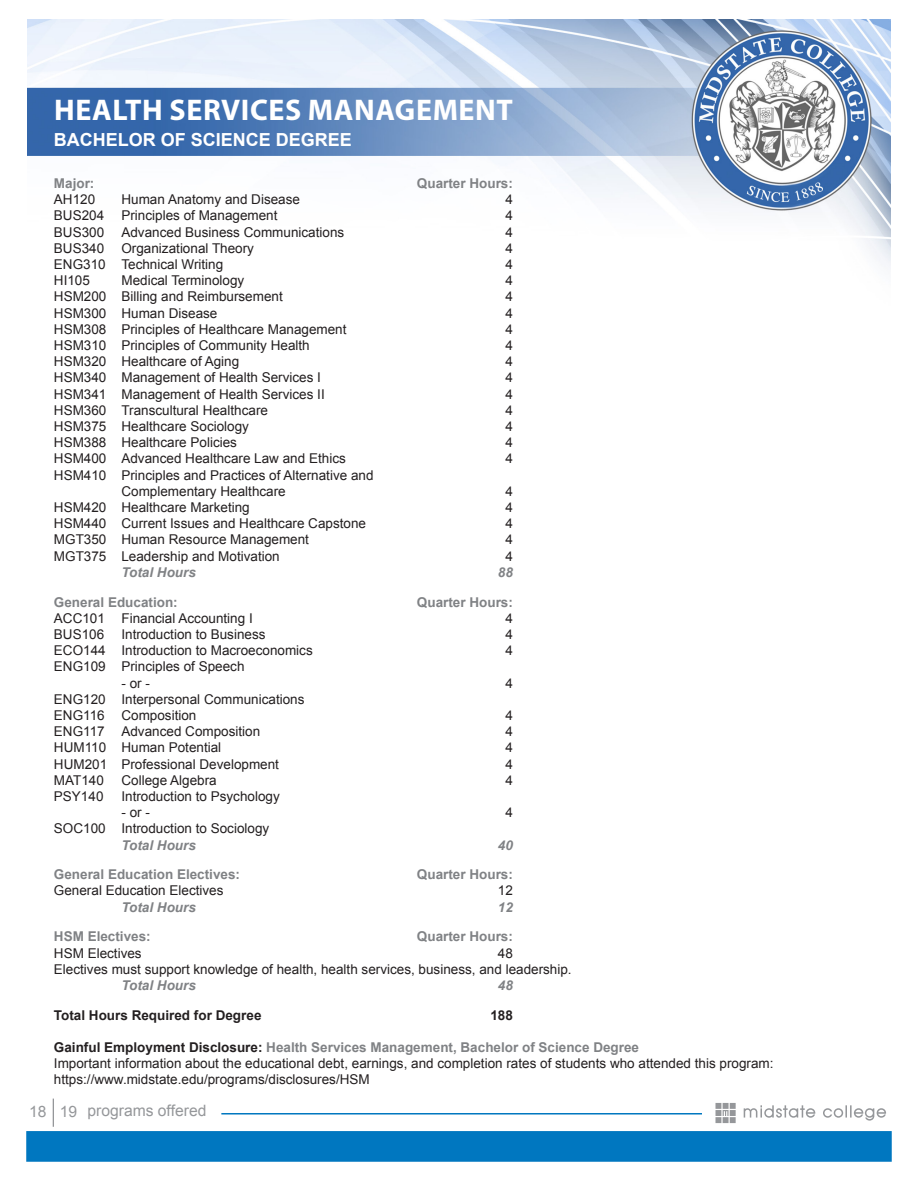
<style>
.page{position:relative;width:918px;height:1188px;background:#fff}
.page>*{position:absolute;margin:0;border:0;box-sizing:border-box;transform-origin:0 0}
.Two_Column_List__Dot{font:700 30px "Myriad Pro";letter-spacing:.02em;color:#fff}
.Two_Column_List__Dot-2{font:700 18px "Arial";color:#fff}
.t1{font:15.6px "Arial";color:#95979a}
.Course_Body{font:13.5px "Arial";color:#231f20}
.Course_Header{font:700 13.5px "Arial";color:#808285}
.Heading_2{font:700 13.5px "Arial";color:#808285}
.Course_Footer{font:italic 700 13.5px "Arial";color:#808285}
.Course_Total{font:700 13.5px "Arial";color:#231f20}
.s1{color:#231f20}
</style>
<div class="page">
<img style="left:27px;top:19px;width:864px;height:1108px">
<div style="left:26px;top:1131px;width:866px;height:31px;background:#0077c0;border:2px solid #0077c0"></div>
<hr style="left:221px;top:1113px;width:481px;height:2px;background:#0077c0">
<svg style="left:716px;top:1103px;width:20px;height:20px"></svg>
<svg style="left:744px;top:1105px;width:142px;height:16px"></svg>
<svg style="left:53px;top:1099px;width:1px;height:28px"></svg>
<p class="Two_Column_List__Dot" style="left:54px;top:90px;width:460px">HEALTH SERVICES MANAGEMENT</p>
<p class="Two_Column_List__Dot-2" style="left:54px;top:128px;width:300px">BACHELOR OF SCIENCE DEGREE</p>
<p class="Course_Header" style="left:54px;top:174px;width:42px">Major:</p>
<p class="Course_Header" style="left:417px;top:174px;width:98px">Quarter Hours:</p>
<p class="Course_Body" style="left:54px;top:191px;width:43px">AH120</p>
<p class="Course_Body" style="left:121px;top:191px;width:180px">Human Anatomy and Disease</p>
<p class="Course_Body" style="left:505px;top:191px;width:9px">4</p>
<p class="Course_Body" style="left:54px;top:207px;width:52px">BUS204</p>
<p class="Course_Body" style="left:121px;top:207px;width:158px">Principles of Management</p>
<p class="Course_Body" style="left:505px;top:207px;width:9px">4</p>
<p class="Course_Body" style="left:54px;top:223px;width:52px">BUS300</p>
<p class="Course_Body" style="left:121px;top:223px;width:224px">Advanced Business Communications</p>
<p class="Course_Body" style="left:505px;top:223px;width:9px">4</p>
<p class="Course_Body" style="left:54px;top:239px;width:52px">BUS340</p>
<p class="Course_Body" style="left:121px;top:239px;width:134px">Organizational Theory</p>
<p class="Course_Body" style="left:505px;top:239px;width:9px">4</p>
<p class="Course_Body" style="left:54px;top:255px;width:171px">ENG310 Technical Writing</p>
<p class="Course_Body" style="left:505px;top:255px;width:9px">4</p>
<p class="Course_Body" style="left:54px;top:272px;width:38px">HI105</p>
<p class="Course_Body" style="left:121px;top:272px;width:124px">Medical Terminology</p>
<p class="Course_Body" style="left:505px;top:272px;width:9px">4</p>
<p class="Course_Body" style="left:54px;top:288px;width:230px">HSM200 Billing and Reimbursement</p>
<p class="Course_Body" style="left:505px;top:288px;width:9px">4</p>
<p class="Course_Body" style="left:54px;top:304px;width:165px">HSM300 Human Disease</p>
<p class="Course_Body" style="left:505px;top:304px;width:9px">4</p>
<p class="Course_Body" style="left:54px;top:320px;width:294px">HSM308 Principles of Healthcare Management</p>
<p class="Course_Body" style="left:505px;top:320px;width:9px">4</p>
<p class="Course_Body" style="left:54px;top:336px;width:257px">HSM310 Principles of Community Health</p>
<p class="Course_Body" style="left:505px;top:336px;width:9px">4</p>
<p class="Course_Body" style="left:54px;top:353px;width:187px">HSM320 Healthcare of Aging</p>
<p class="Course_Body" style="left:505px;top:353px;width:9px">4</p>
<p class="Course_Body" style="left:54px;top:369px;width:269px">HSM340 Management of Health Services I</p>
<p class="Course_Body" style="left:505px;top:369px;width:9px">4</p>
<p class="Course_Body" style="left:54px;top:385px;width:272px">HSM341 Management of Health Services II</p>
<p class="Course_Body" style="left:505px;top:385px;width:9px">4</p>
<p class="Course_Body" style="left:54px;top:401px;width:216px">HSM360 Transcultural Healthcare</p>
<p class="Course_Body" style="left:505px;top:401px;width:9px">4</p>
<p class="Course_Body" style="left:54px;top:417px;width:197px">HSM375 Healthcare Sociology</p>
<p class="Course_Body" style="left:505px;top:417px;width:9px">4</p>
<p class="Course_Body" style="left:54px;top:434px;width:185px">HSM388 Healthcare Policies</p>
<p class="Course_Body" style="left:505px;top:434px;width:9px">4</p>
<p class="Course_Body" style="left:54px;top:450px;width:293px">HSM400 Advanced Healthcare Law and Ethics</p>
<p class="Course_Body" style="left:505px;top:450px;width:9px">4</p>
<p class="Course_Body" style="left:54px;top:466px;width:321px">HSM410 Principles and Practices of Alternative and</p>
<p class="Course_Body" style="left:121px;top:482px;width:166px">Complementary Healthcare</p>
<p class="Course_Body" style="left:505px;top:482px;width:9px">4</p>
<p class="Course_Body" style="left:54px;top:498px;width:197px">HSM420 Healthcare Marketing</p>
<p class="Course_Body" style="left:505px;top:498px;width:9px">4</p>
<p class="Course_Body" style="left:54px;top:515px;width:314px">HSM440 Current Issues and Healthcare Capstone</p>
<p class="Course_Body" style="left:505px;top:515px;width:9px">4</p>
<p class="Course_Body" style="left:54px;top:531px;width:257px">MGT350 Human Resource Management</p>
<p class="Course_Body" style="left:505px;top:531px;width:9px">4</p>
<p class="Course_Body" style="left:54px;top:547px;width:227px">MGT375 Leadership and Motivation</p>
<p class="Course_Body" style="left:505px;top:547px;width:9px">4</p>
<p class="Course_Footer" style="left:121px;top:563px;width:76px">Total Hours</p>
<p class="Course_Footer" style="left:498px;top:563px;width:17px">88</p>
<p class="Course_Header" style="left:54px;top:593px;width:125px">General Education:</p>
<p class="Course_Header" style="left:417px;top:593px;width:98px">Quarter Hours:</p>
<p class="Course_Body" style="left:54px;top:609px;width:200px">ACC101 Financial Accounting I</p>
<p class="Course_Body" style="left:505px;top:609px;width:9px">4</p>
<p class="Course_Body" style="left:54px;top:625px;width:52px">BUS106</p>
<p class="Course_Body" style="left:121px;top:625px;width:146px">Introduction to Business</p>
<p class="Course_Body" style="left:505px;top:625px;width:9px">4</p>
<p class="Course_Body" style="left:54px;top:642px;width:260px">ECO144 Introduction to Macroeconomics</p>
<p class="Course_Body" style="left:505px;top:642px;width:9px">4</p>
<p class="Course_Body" style="left:54px;top:658px;width:192px">ENG109 Principles of Speech</p>
<p class="Course_Body" style="left:121px;top:674px;width:30px">- or -</p>
<p class="Course_Body" style="left:505px;top:674px;width:9px">4</p>
<p class="Course_Body" style="left:54px;top:690px;width:252px">ENG120 Interpersonal Communications</p>
<p class="Course_Body" style="left:54px;top:706px;width:144px">ENG116 Composition</p>
<p class="Course_Body" style="left:505px;top:706px;width:9px">4</p>
<p class="Course_Body" style="left:54px;top:723px;width:208px">ENG117 Advanced Composition</p>
<p class="Course_Body" style="left:505px;top:723px;width:9px">4</p>
<p class="Course_Body" style="left:54px;top:739px;width:169px">HUM110 Human Potential</p>
<p class="Course_Body" style="left:505px;top:739px;width:9px">4</p>
<p class="Course_Body" style="left:54px;top:755px;width:227px">HUM201 Professional Development</p>
<p class="Course_Body" style="left:505px;top:755px;width:9px">4</p>
<p class="Course_Body" style="left:54px;top:771px;width:52px">MAT140</p>
<p class="Course_Body" style="left:121px;top:771px;width:97px">College Algebra</p>
<p class="Course_Body" style="left:505px;top:771px;width:9px">4</p>
<p class="Course_Body" style="left:54px;top:787px;width:51px">PSY140</p>
<p class="Course_Body" style="left:121px;top:787px;width:160px">Introduction to Psychology</p>
<p class="Course_Body" style="left:121px;top:804px;width:30px">- or -</p>
<p class="Course_Body" style="left:505px;top:804px;width:9px">4</p>
<p class="Course_Body" style="left:54px;top:820px;width:217px">SOC100 Introduction to Sociology</p>
<p class="Course_Footer" style="left:121px;top:836px;width:76px">Total Hours</p>
<p class="Course_Footer" style="left:498px;top:836px;width:17px">40</p>
<p class="Course_Header" style="left:54px;top:865px;width:188px">General Education Electives:</p>
<p class="Course_Header" style="left:417px;top:865px;width:98px">Quarter Hours:</p>
<p class="Course_Body" style="left:54px;top:882px;width:171px">General Education Electives</p>
<p class="Course_Body" style="left:498px;top:882px;width:17px">12</p>
<p class="Course_Footer" style="left:121px;top:898px;width:76px">Total Hours</p>
<p class="Course_Footer" style="left:498px;top:898px;width:17px">12</p>
<p class="Course_Header" style="left:54px;top:928px;width:98px">HSM Electives:</p>
<p class="Course_Header" style="left:417px;top:928px;width:98px">Quarter Hours:</p>
<p class="Course_Body" style="left:54px;top:944px;width:89px">HSM Electives</p>
<p class="Course_Body" style="left:498px;top:944px;width:17px">48</p>
<p class="Course_Body" style="left:54px;top:960px;width:519px">Electives must support knowledge of health, health services, business, and leadership.</p>
<p class="Course_Footer" style="left:121px;top:976px;width:76px">Total Hours</p>
<p class="Course_Footer" style="left:498px;top:976px;width:17px">48</p>
<p class="Course_Total" style="left:54px;top:1006px;width:209px">Total Hours Required for Degree</p>
<p class="Course_Total" style="left:490px;top:1006px;width:24px">188</p>
<p class="Heading_2" style="left:54px;top:1038px;width:587px"><span class="s1">Gainful Employment Disclosure:</span> Health Services Management, Bachelor of Science Degree</p>
<p class="Course_Body" style="left:54px;top:1055px;width:721px">Important information about the educational debt, earnings, and completion rates of students who attended this program:</p>
<p class="Course_Body" style="left:54px;top:1071px;width:317px">https://www.midstate.edu/programs/disclosures/HSM</p>
<p class="t1" style="left:29px;top:1100px;width:179px">18 19 programs offered</p>
</div>
